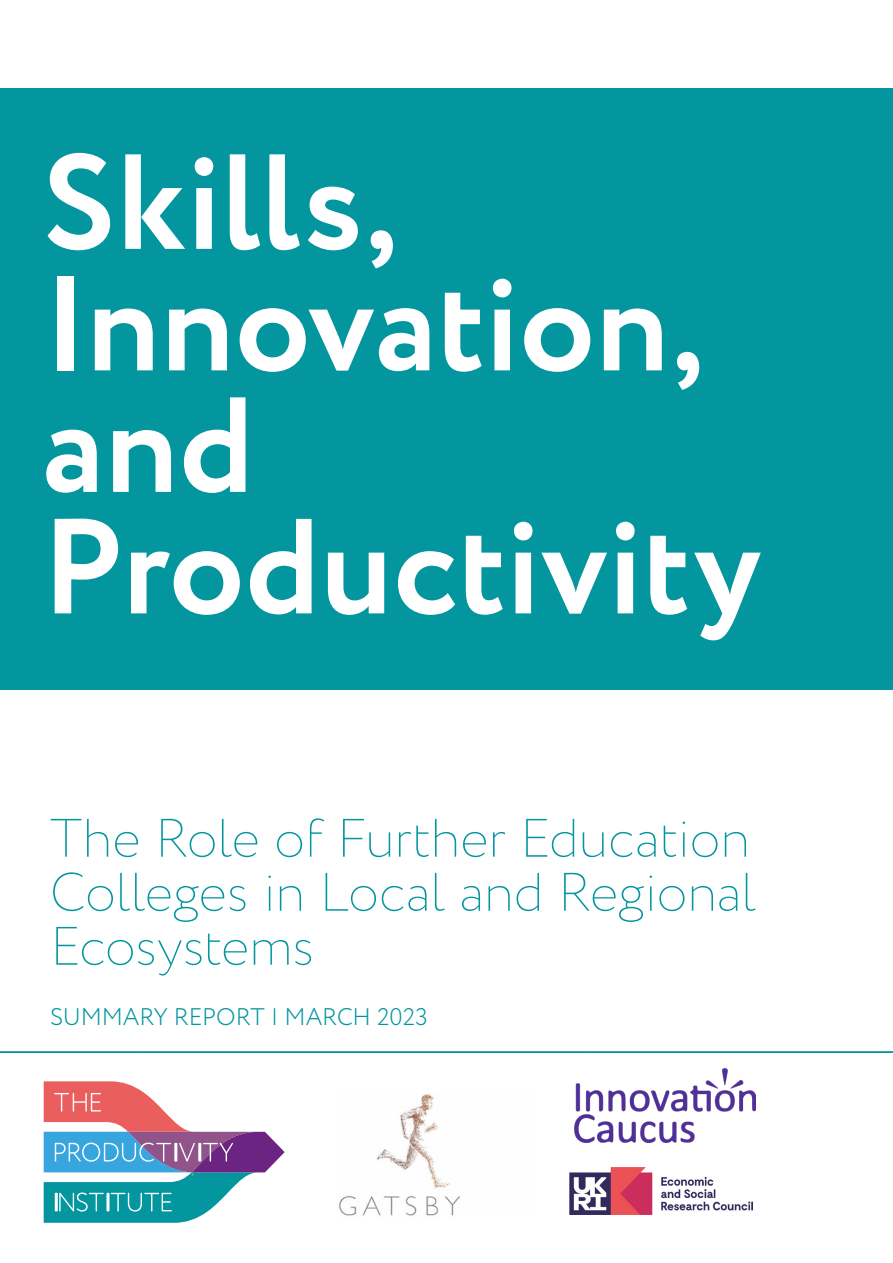
<style>
.page{position:relative;width:893px;height:1263px;background:#fff}
.page>*{position:absolute;margin:0;border:0;box-sizing:border-box;transform-origin:0 0}
.t1{font:700 135px/121.5px "Circe";color:#fff}
.t2{font:200 54px/54px "Circe";letter-spacing:-.005em;color:#03969e;text-align:justify}
.t3{font:300 24px "Circe";letter-spacing:-.01em;color:#03969e}
</style>
<div class="page">
<div style="left:0;top:88px;width:893px;height:602px;background:#03969e"></div>
<svg style="left:44px;top:1081px;width:241px;height:142px"></svg>
<img style="left:574px;top:1068px;width:182px;height:75px">
<img style="left:570px;top:1168px;width:183px;height:46px">
<svg style="left:0;top:1051px;width:893px;height:2px;background:#1b9fa7"></svg>
<img style="left:338px;top:1094px;width:122px;height:122px">
<h1 class="t1" style="left:42px;top:148px;width:721px">Skills,<br>Innovation, and<br>Productivity</h1>
<p class="t2" style="left:50px;top:812px;width:707px">The Role of Further Education Colleges in Local and Regional Ecosystems</p>
<p class="t3" style="left:50px;top:1001px;width:379px">SUMMARY REPORT | MARCH 2023</p>
</div>
